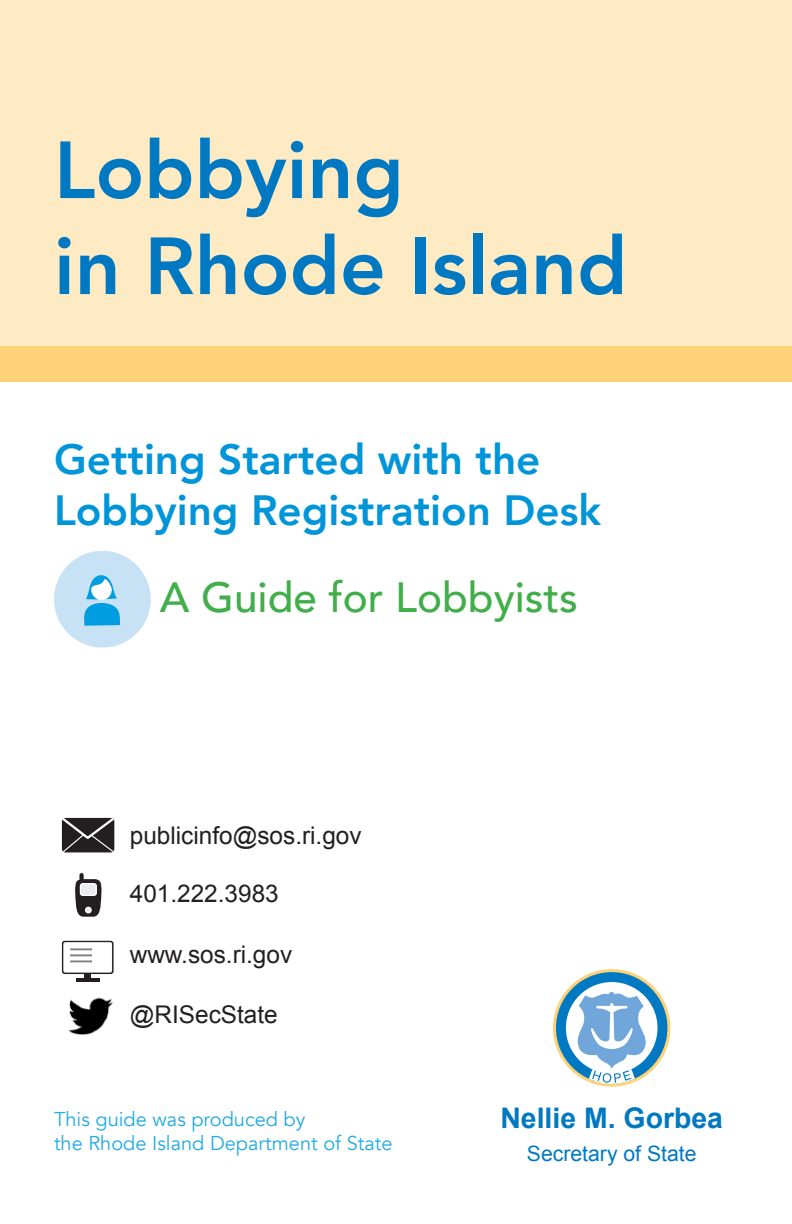
<style>
.page{position:relative;width:792px;height:1224px;background:#fff}
.page>*{position:absolute;margin:0;border:0;box-sizing:border-box;transform-origin:0 0}
.t1{font:800 80px "Avenir";color:#0079c2}
.t2{font:800 42.2px/50.6px "Avenir";color:#0095d9}
.t3{font:500 42.2px "Avenir";color:#40ae49}
.t4{font:700 28.4px "Arial";color:#0079c2}
.t5{font:24.4px "Arial";color:#231f20}
.t6{font:21.2px "Arial";color:#0079c2}
.t7{font:20px/24px "Avenir";color:#22abe2}
</style>
<div class="page">
<div style="left:0;top:0;width:792px;height:356px;background:#feebc3"></div>
<div style="left:0;top:346px;width:792px;height:36px;background:#fed378"></div>
<svg style="left:554px;top:971px;width:115px;height:114px;fill:#0079c2"></svg>
<div style="left:553px;top:969px;width:117px;height:118px;border:3px solid #fed378;border-radius:50%"></div>
<div style="left:566px;top:982px;width:92px;height:92px;background:#fff;border-radius:50%"></div>
<svg style="left:577px;top:991px;width:70px;height:95px"></svg>
<svg style="left:61px;top:817px;width:54px;height:36px"></svg>
<div style="left:79px;top:873px;width:5px;height:8px;background:#231f20;border-radius:2px"></div>
<svg style="left:75px;top:879px;width:27px;height:38px"></svg>
<div style="left:85px;top:907px;width:7px;height:6px;border:1px solid #fff;border-radius:50%"></div>
<div style="left:62px;top:941px;width:52px;height:33px;border:1px solid #231f20;border-radius:2px"></div>
<div style="left:64px;top:942px;width:48px;height:30px;background:#fff;border-radius:2px"></div>
<svg style="left:84px;top:973px;width:8px;height:5px"></svg>
<hr style="left:76px;top:978px;width:24px;height:4px;background:#231f20">
<hr style="left:70px;top:948px;width:22px;height:2px;background:#7e8083">
<hr style="left:70px;top:954px;width:22px;height:2px;background:#7e8083">
<hr style="left:70px;top:960px;width:22px;height:2px;background:#7e8083">
<img style="left:68px;top:997px;width:45px;height:38px">
<div style="left:54px;top:550px;width:97px;height:98px;background:#c7e2f5;border-radius:50%"></div>
<svg style="left:84px;top:575px;width:36px;height:51px"></svg>
<p class="t1" style="left:54px;top:108px;width:351px">Lobbying</p>
<p class="t1" style="left:54px;top:204px;width:575px">in Rhode Island</p>
<p class="t2" style="left:54px;top:434px;width:549px">Getting Started with the<br>Lobbying Registration Desk</p>
<p class="t3" style="left:160px;top:560px;width:420px">A Guide for Lobbyists</p>
<p class="t5" style="left:130px;top:819px;width:233px">publicinfo@sos.ri.gov</p>
<p class="t5" style="left:130px;top:878px;width:150px">401.222.3983</p>
<p class="t5" style="left:130px;top:938px;width:164px">www.sos.ri.gov</p>
<p class="t5" style="left:130px;top:999px;width:149px">@RISecState</p>
<p class="t7" style="left:54px;top:1107px;width:340px">This guide was produced by<br>the Rhode Island Department of State</p>
<p class="t4" style="left:500px;top:1099px;width:224px">Nellie M. Gorbea</p>
<p class="t6" style="left:527px;top:1140px;width:171px">Secretary of State</p>
</div>
